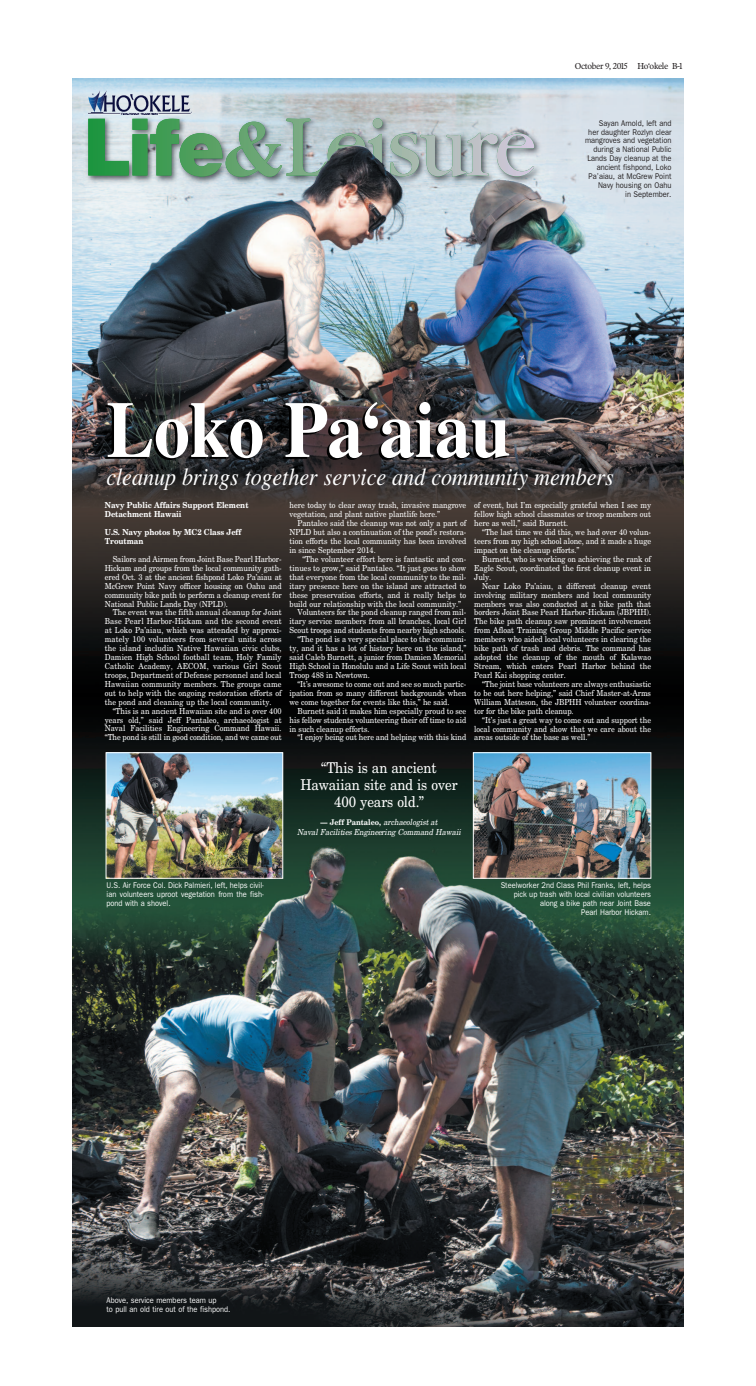
<style>
.page{position:relative;width:756px;height:1386px;background:#fff}
.page>*{position:absolute;margin:0;border:0;box-sizing:border-box;transform-origin:0 0}
.t1{font:700 79.62px "Times";color:#fff;scale:.9 1}
.t2{font:italic 24.5px "Times";color:#fff;scale:.9 1}
.t3{font:14.88px/16.6px "New Century Schlbk";letter-spacing:-.005em;color:#fff;text-align:center;scale:.9 1}
.t4{font:8.75px "ADV Poynter Text Roman 2";letter-spacing:-.045em;color:#231f20;scale:.95 1}
.t5{font:8.31px/8.9px "New Century Schlbk";letter-spacing:-.005em;color:#fff;text-align:justify;scale:.9 1}
.t6{font:8.31px/8.9px "Franklin Gothic";color:#fff;text-align:justify;scale:.9 1}
.t7{font:8.31px/8.9px "Franklin Gothic";color:#231f20;text-align:right;scale:.9 1}
.t8{font:700 8.31px/8.9px "New Century Schlbk";letter-spacing:-.005em;color:#fff;scale:.9 1}
.t9{font:italic 8.31px/10px "New Century Schlbk";color:#fff;text-align:center;scale:.9 1}
.s1{font-weight:700;font-style:normal;font-size:7.88px}
</style>
<div class="page">
<img style="left:72px;top:79px;width:611px;height:1248px">
<img style="left:84px;top:114px;width:461px;height:73px">
<svg style="left:88px;top:91px;width:326px;height:86px;background:#9ebbb0"></svg>
<img style="left:108px;top:754px;width:173px;height:122px">
<div style="left:106px;top:752px;width:177px;height:126px;border:1px solid #fff"></div>
<img style="left:475px;top:754px;width:174px;height:122px">
<div style="left:473px;top:752px;width:178px;height:126px;border:1px solid #fff"></div>
<img style="left:171px;top:145px;width:309px;height:139px">
<p class="t4" style="left:575px;top:61px;width:115px">October 9, 2015 Ho‘okele B-1</p>
<p class="t7" style="left:585px;top:119px;width:98px">Sayan Arnold, left and<br>her daughter Rozlyn clear mangroves and vegetation during a National Public<br>Lands Day cleanup at the ancient fishpond, Loko<br>Pa’aiau, at McGrew Point<br>Navy housing on Oahu<br>in September.</p>
<h1 class="t1" style="left:106px;top:383px;width:451px">Loko Pa‘aiau</h1>
<h2 class="t2" style="left:106px;top:462px;width:565px">cleanup brings together service and community members</h2>
<p class="t8" style="left:105px;top:502px;width:161px">Navy Public Affairs Support Element<br>Detachment Hawaii</p>
<p class="t8" style="left:105px;top:529px;width:153px">U.S. Navy photos by MC2 Class Jeff<br>Troutman</p>
<p class="t5" style="left:105px;top:555px;width:198px;text-indent:8px">Sailors and Airmen from Joint Base Pearl Harbor-Hickam and groups from the local community gath&shy;ered Oct. 3 at the ancient fishpond Loko Pa’aiau at McGrew Point Navy officer housing on Oahu and community bike path to perform a cleanup event for National Public Lands Day (NPLD).</p>
<p class="t5" style="left:105px;top:609px;width:198px;text-indent:8px">The event was the fifth annual cleanup for Joint Base Pearl Harbor-Hickam and the second event at Loko Pa’aiau, which was attended by approxi&shy;mately 100 volunteers from several units across the island includin Native Hawaiian civic clubs, Damien High School football team, Holy Family Catholic Academy, AECOM, various Girl Scout troops, Department of Defense personnel and local Hawaiian community members. The groups came out to help with the ongoing restoration efforts of the pond and cleaning up the local community.</p>
<p class="t5" style="left:105px;top:707px;width:198px;text-indent:8px">“This is an ancient Hawaiian site and is over 400 years old,” said Jeff Pantaleo, archaeologist at Naval Facilities Engineering Command Hawaii. “The pond is still in good condition, and we came out</p>
<p class="t5" style="left:290px;top:502px;width:198px">here today to clear away trash, invasive mangrove vegetation, and plant native plantlife here.”</p>
<p class="t5" style="left:290px;top:520px;width:198px;text-indent:8px">Pantaleo said the cleanup was not only a part of NPLD but also a continuation of the pond’s restora&shy;tion efforts the local community has been involved in since September 2014.</p>
<p class="t5" style="left:302px;top:555px;width:184px">“The volunteer effort here is fantastic and con-</p>
<p class="t5" style="left:290px;top:564px;width:198px">tinues to grow,” said Pantaleo. “It just goes to show</p>
<p class="t5" style="left:290px;top:573px;width:198px">that everyone from the local community to the mil-</p>
<p class="t5" style="left:290px;top:582px;width:198px">itary presence here on the island are attracted to</p>
<p class="t5" style="left:290px;top:591px;width:198px">these preservation efforts, and it really helps to</p>
<p class="t5" style="left:290px;top:600px;width:192px">build our relationship with the local community.”</p>
<p class="t5" style="left:297px;top:609px;width:189px">Volunteers for the pond cleanup ranged from mil-</p>
<p class="t5" style="left:290px;top:618px;width:198px">itary service members from all branches, local Girl</p>
<p class="t5" style="left:290px;top:627px;width:198px">Scout troops and students from nearby high schools.</p>
<p class="t5" style="left:297px;top:636px;width:189px">“The pond is a very special place to the communi-</p>
<p class="t5" style="left:290px;top:645px;width:198px">ty, and it has a lot of history here on the island,”</p>
<p class="t5" style="left:290px;top:653px;width:198px">said Caleb Burnett, a junior from Damien Memorial</p>
<p class="t5" style="left:290px;top:662px;width:198px">High School in Honolulu and a Life Scout with local</p>
<p class="t5" style="left:290px;top:671px;width:91px">Troop 488 in Newtown.</p>
<p class="t5" style="left:297px;top:680px;width:189px">“It’s awesome to come out and see so much partic-</p>
<p class="t5" style="left:290px;top:689px;width:198px">ipation from so many different backgrounds when</p>
<p class="t5" style="left:290px;top:698px;width:179px">we come together for events like this,” he said.</p>
<p class="t5" style="left:297px;top:707px;width:189px">Burnett said it makes him especially proud to see</p>
<p class="t5" style="left:290px;top:716px;width:198px">his fellow students volunteering their off time to aid</p>
<p class="t5" style="left:290px;top:725px;width:90px">in such cleanup efforts.</p>
<p class="t5" style="left:297px;top:734px;width:189px">“I enjoy being out here and helping with this kind</p>
<p class="t5" style="left:474px;top:502px;width:198px">of event, but I’m especially grateful when I see my fellow high school classmates or troop members out here as well,” said Burnett.</p>
<p class="t5" style="left:474px;top:529px;width:198px;text-indent:8px">“The last time we did this, we had over 40 volun&shy;teers from my high school alone, and it made a huge impact on the cleanup efforts.”</p>
<p class="t5" style="left:474px;top:555px;width:198px;text-indent:8px">Burnett, who is working on achieving the rank of Eagle Scout, coordinated the first cleanup event in July.</p>
<p class="t5" style="left:474px;top:582px;width:198px;text-indent:8px">Near Loko Pa’aiau, a different cleanup event involving military members and local community members was also conducted at a bike path that borders Joint Base Pearl Harbor-Hickam (JBPHH).<br>The bike path cleanup saw prominent involvement from Afloat Training Group Middle Pacific service members who aided local volunteers in clearing the bike path of trash and debris. The command has adopted the cleanup of the mouth of Kalawao Stream, which enters Pearl Harbor behind the Pearl Kai shopping center.</p>
<p class="t5" style="left:474px;top:680px;width:198px;text-indent:8px">“The joint base volunteers are always enthusiastic to be out here helping,” said Chief Master-at-Arms William Matteson, the JBPHH volunteer coordina&shy;tor for the bike path cleanup.</p>
<p class="t5" style="left:474px;top:716px;width:198px;text-indent:8px">“It’s just a great way to come out and support the local community and show that we care about the areas outside of the base as well.”</p>
<p class="t6" style="left:107px;top:882px;width:176px">U.S. Air Force Col. Dick Palmieri, left, helps civil&shy;ian volunteers uproot vegetation from the fish&shy;pond with a shovel.</p>
<h3 class="t3" style="left:300px;top:761px;width:176px">“This is an ancient<br>Hawaiian site and is over<br>400 years old.”</h3>
<p class="t9" style="left:297px;top:818px;width:185px"><span class="s1">— Jeff Pantaleo,</span> archaeologistat<br>Naval Facilities Engineering Command Hawaii</p>
<p class="t6" style="left:501px;top:882px;width:169px;text-align:right">Steelworker 2nd Class Phil Franks, left, helps pick up trash with local civilian volunteers along a bike path near Joint Base<br>Pearl Harbor Hickam.</p>
<p class="t6" style="left:107px;top:1297px;width:139px">Above, service members team up<br>to pull an old tire out of the fishpond.</p>
</div>
